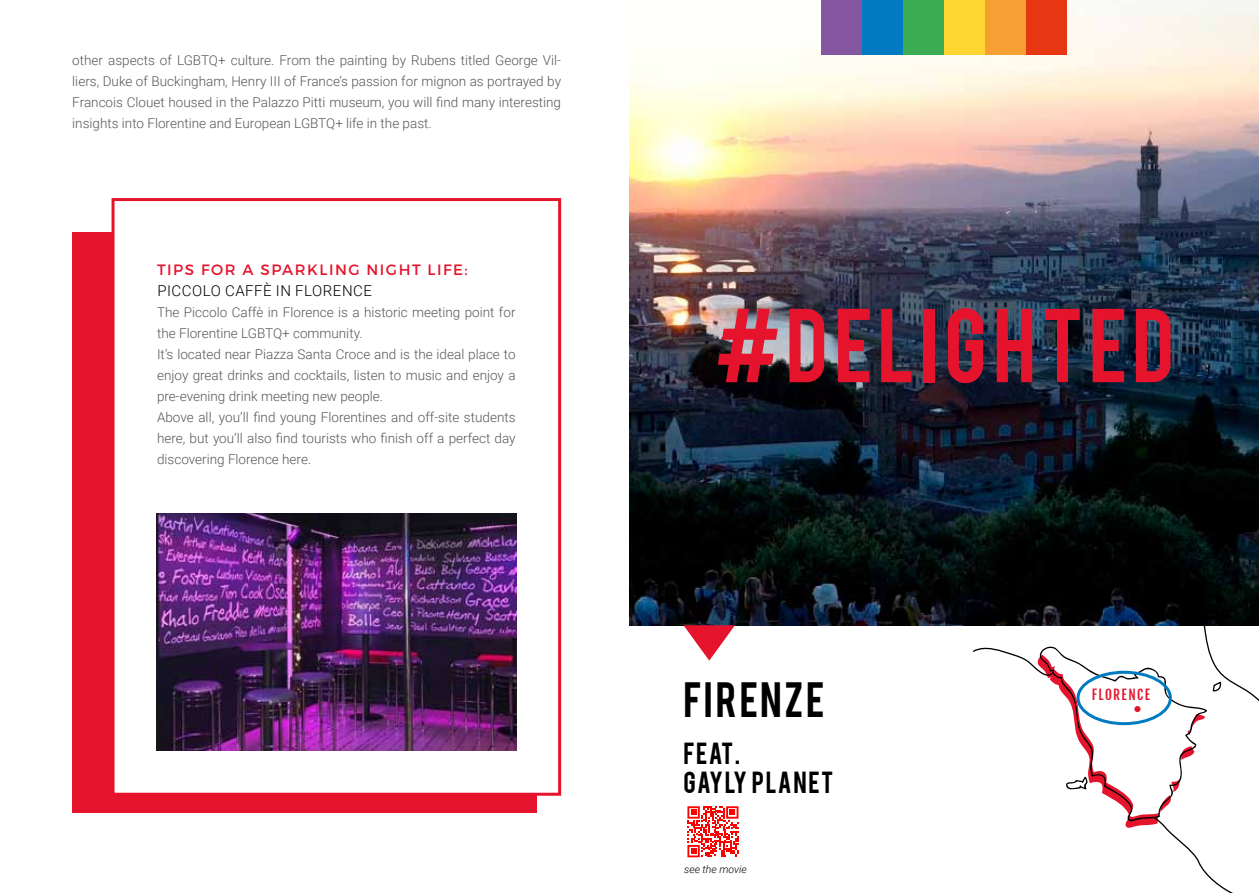
<style>
.page{position:relative;width:1259px;height:893px;background:#fff}
.page>*{position:absolute;margin:0;border:0;box-sizing:border-box;transform-origin:0 0}
.t1{font:82.35px "Bebas";letter-spacing:.065em;color:#e5142c}
.t2{font:39px "Bebas";letter-spacing:.07em;color:#000}
.t3{font:24px/28.8px "Bebas";letter-spacing:.05em;color:#000}
.t4{font:15px "Montserrat";letter-spacing:.1em;color:#e5142c}
.t5{font:300 15px "Roboto";color:#000}
.t6{font:300 13.5px/21px "Roboto";color:#575756}
.t7{font:13.5px "Fjalla One";letter-spacing:.1em;color:#e5142c}
.t8{font:italic 300 10.5px "Roboto";color:#000}
</style>
<div class="page">
<div style="left:72px;top:232px;width:465px;height:580px;background:#e5142c"></div>
<div style="left:113px;top:200px;width:446px;height:594px;background:#fff"></div>
<div style="left:112px;top:198px;width:449px;height:598px;border:3px solid #e5142c"></div>
<img style="left:156px;top:513px;width:360px;height:238px">
<svg style="left:997px;top:625px;width:262px;height:76px"></svg>
<img style="left:629px;top:0;width:630px;height:625px">
<svg style="left:683px;top:625px;width:52px;height:36px"></svg>
<svg style="left:972px;top:641px;width:266px;height:252px"></svg>
<div style="left:1076px;top:671px;width:96px;height:54px;border:3px solid #007bc1;border-radius:50%"></div>
<div style="left:821px;top:0;width:41px;height:54px;background:#8457a0"></div>
<div style="left:985px;top:0;width:41px;height:54px;background:#f6a033"></div>
<div style="left:862px;top:0;width:41px;height:54px;background:#007bc1"></div>
<div style="left:1026px;top:0;width:41px;height:54px;background:#e63612"></div>
<div style="left:903px;top:0;width:41px;height:54px;background:#3bac52"></div>
<div style="left:944px;top:0;width:41px;height:54px;background:#ffd631"></div>
<svg style="left:687px;top:806px;width:51px;height:51px"></svg>
<p class="t6" style="left:72px;top:49px;width:490px;text-align:justify">other aspects of LGBTQ+ culture. From the painting by Rubens titled George Vil&shy;liers, Duke of Buckingham, Henry III of France’s passion for mignon as portrayed by Francois Clouet housed in the Palazzo Pitti museum, you will find many interesting insights into Florentine and European LGBTQ+ life in the past.</p>
<p class="t4" style="left:157px;top:260px;width:20px">TIPS</p>
<p class="t4" style="left:201px;top:260px;width:12px">FOR</p>
<p class="t4" style="left:243px;top:260px;width:30px">A SPAR</p>
<p class="t4" style="left:307px;top:260px;width:33px">KLING</p>
<p class="t4" style="left:366px;top:260px;width:11px">NIG</p>
<p class="t4" style="left:399px;top:260px;width:71px">HT LIFE:</p>
<p class="t5" style="left:157px;top:280px;width:20px">Piccolo</p>
<p class="t5" style="left:225px;top:280px;width:21px">Caff</p>
<p class="t5" style="left:263px;top:280px;width:52px">è in Florence</p>
<p class="t6" style="left:157px;top:301px;width:360px">The Piccolo Caffè in Florence is a historic meeting point for the Florentine LGBTQ+ community.<br>It’s located near Piazza Santa Croce and is the ideal place to enjoy great drinks and cocktails, listen to music and enjoy a pre-evening drink meeting new people.<br>Above all, you’ll find young Florentines and off-site students here, but you’ll also find tourists who finish off a perfect day discovering Florence here.</p>
<h1 class="t1" style="left:714px;top:286px;width:462px">#DELIGHTED</h1>
<h2 class="t2" style="left:683px;top:672px;width:143px">FIRENZE</h2>
<h3 class="t3" style="left:683px;top:737px;width:151px">FEAT.<br>GAYLY PLANET</h3>
<p class="t8" style="left:684px;top:862px;width:64px">see the movie</p>
<p class="t7" style="left:1091px;top:687px;width:60px">FLORENCE</p>
</div>
